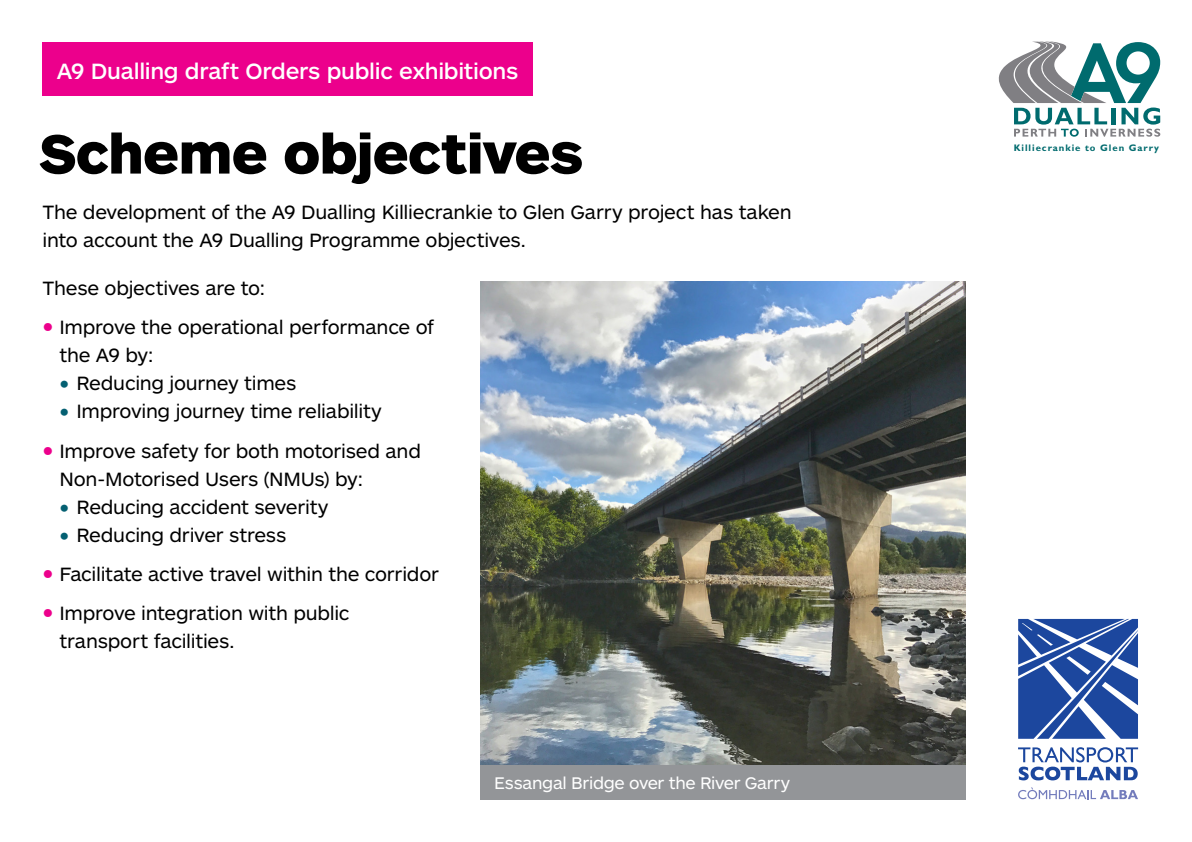
<style>
.page{position:relative;width:1192px;height:842px;background:#fff}
.page>*{position:absolute;margin:0;border:0;box-sizing:border-box;transform-origin:0 0}
.t1{font:900 57.5px "ARS Maquette Pro";letter-spacing:-.015em;color:#000}
.t2{font:500 23px "ARS Maquette Pro";letter-spacing:-.015em;color:#fff}
.t3{font:20px/28px "ARS Maquette Pro";letter-spacing:-.015em;color:#000}
.t4{font:17.5px "ARS Maquette Pro";letter-spacing:-.02em;color:#fff}
.t5{font:700 9.55px "Gill Sans Std";letter-spacing:.1em;color:#006b6e}
.s1{font-size:30px;color:#ec008c}
.s2{font-size:26.5px;color:#046072}
</style>
<div class="page">
<svg style="left:1018px;top:747px;width:120px;height:33px"></svg>
<svg style="left:1018px;top:787px;width:120px;height:12px"></svg>
<svg style="left:1018px;top:619px;width:120px;height:120px"></svg>
<svg style="left:998px;top:42px;width:162px;height:95px"></svg>
<div style="left:43px;top:43px;width:490px;height:53px;background:#ec008c"></div>
<img style="left:480px;top:281px;width:485px;height:484px">
<div style="left:480px;top:765px;width:485px;height:34px;background:#939598"></div>
<p class="t2" style="left:57px;top:56px;width:463px">A9 Dualling draft Orders public exhibitions</p>
<h1 class="t1" style="left:39px;top:116px;width:546px">Scheme objectives</h1>
<p class="t3" style="left:43px;top:197px;width:751px">The development of the A9 Dualling Killiecrankie to Glen Garry project has taken into account the A9 Dualling Programme objectives.</p>
<p class="t3" style="left:43px;top:273px;width:224px">These objectives are to:</p>
<p class="t3" style="left:60px;top:312px;width:376px;text-indent:-17px"><span class="s1">•</span> Improve the operational performance of the A9 by:</p>
<p class="t3" style="left:60px;top:368px;width:238px"><span class="s2">•</span> Reducing journey times</p>
<p class="t3" style="left:60px;top:396px;width:324px"><span class="s2">•</span> Improving journey time reliability</p>
<p class="t3" style="left:60px;top:436px;width:363px;text-indent:-17px"><span class="s1">•</span> Improve safety for both motorised and<br>Non-Motorised Users (NMUs) by:</p>
<p class="t3" style="left:60px;top:492px;width:271px"><span class="s2">•</span> Reducing accident severity</p>
<p class="t3" style="left:60px;top:520px;width:229px"><span class="s2">•</span> Reducing driver stress</p>
<p class="t3" style="left:43px;top:559px;width:398px"><span class="s1">•</span> Facilitate active travel within the corridor</p>
<p class="t3" style="left:60px;top:598px;width:292px;text-indent:-17px"><span class="s1">•</span> Improve integration with public transport facilities.</p>
<p class="t4" style="left:494px;top:772px;width:297px">Essangal Bridge over the River Garry</p>
<p class="t5" style="left:1014px;top:142px;width:147px">Killiecrankie to Glen Garry</p>
</div>
